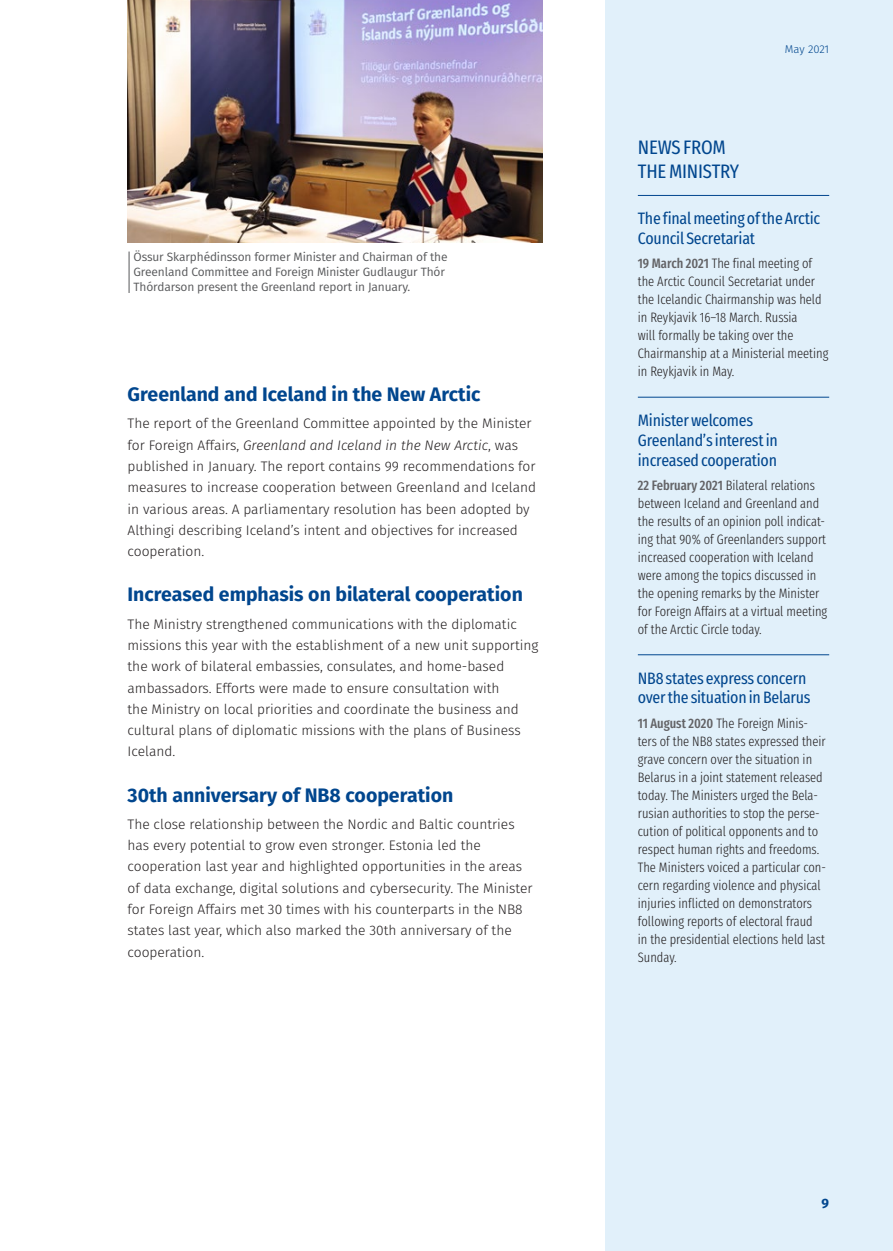
<style>
.page{position:relative;width:893px;height:1251px;background:#fff}
.page>*{position:absolute;margin:0;border:0;box-sizing:border-box;transform-origin:0 0}
.t1{font:700 19.5px "Fira GO";color:#01468e}
.t2{font:19.5px/23.4px "Fira Sans Condensed";letter-spacing:-.01em;color:#01468e}
.t3{font:16.5px/19.8px "Fira Sans Condensed";letter-spacing:-.015em;color:#01468e}
.t4{font:300 13.8px/21.3px "Fira GO";color:#231f20}
.t5{font:300 13.65px/18px "Fira Sans Compressed";color:#231f20}
.t6{font:700 13.5px "Fira GO";color:#01468e}
.t7{font:12px/15px "Fira GO";letter-spacing:-.01em;color:#57585a}
.t8{font:300 11.25px "Fira GO";letter-spacing:-.005em;color:#01468e}
.s1{font-style:italic}
.s2{font-weight:500;color:#636366}
</style>
<div class="page">
<div style="left:606px;top:0;width:287px;height:1250px;background:#e1f0fa"></div>
<hr style="left:638px;top:195px;width:191px;height:1px;background:#01468e">
<hr style="left:638px;top:397px;width:191px;height:1px;background:#01468e">
<hr style="left:638px;top:654px;width:191px;height:1px;background:#01468e">
<img style="left:128px;top:0;width:414px;height:242px">
<hr style="left:129px;top:251px;width:1px;height:42px;background:#57585a">
<p class="t7" style="left:134px;top:249px;width:315px">Össur Skarphédinsson former Minister and Chairman of the<br>Greenland Committee and Foreign Minister Gudlaugur Thór<br>Thórdarson present the Greenland report in January.</p>
<h1 class="t1" style="left:128px;top:383px;width:354px">Greenland and Iceland in the New Arctic</h1>
<p class="t4" style="left:128px;top:413px;width:410px">The report of the Greenland Committee appointed by the Minister for Foreign Affairs, <span class="s1">Greenland and Iceland in the New Arctic</span>, was published in January. The report contains 99 recommendations for measures to increase cooperation between Greenland and Iceland in various areas. A parliamentary resolution has been adopted by Althingi describing Iceland’s intent and objectives for increased cooperation.</p>
<h1 class="t1" style="left:128px;top:583px;width:397px">Increased emphasis on bilateral cooperation</h1>
<p class="t4" style="left:128px;top:613px;width:412px">The Ministry strengthened communications with the diplomatic missions this year with the establishment of a new unit supporting the work of bilateral embassies, consulates, and home-based ambassadors. Efforts were made to ensure consultation with<br>the Ministry on local priorities and coordinate the business and cultural plans of diplomatic missions with the plans of Business Iceland.</p>
<h1 class="t1" style="left:128px;top:783px;width:327px">30th anniversary of NB8 cooperation</h1>
<p class="t4" style="left:128px;top:813px;width:406px">The close relationship between the Nordic and Baltic countries has every potential to grow even stronger. Estonia led the cooperation last year and highlighted opportunities in the areas of data exchange, digital solutions and cybersecurity. The Minister for Foreign Affairs met 30 times with his counterparts in the NB8 states last year, which also marked the 30th anniversary of the cooperation.</p>
<p class="t8" style="left:785px;top:43px;width:46px">May 2021</p>
<h1 class="t2" style="left:638px;top:133px;width:103px">NEWS FROM<br>THE MINISTRY</h1>
<p class="t3" style="left:638px;top:207px;width:184px">The final meeting of the Arctic<br>Council Secretariat</p>
<p class="t5" style="left:638px;top:254px;width:192px"><span class="s2">19 March 2021</span> The final meeting of the Arctic Council Secretariat under the Icelandic Chairmanship was held in Reykjavik 16–18 March. Russia<br>will formally be taking over the Chairmanship at a Ministerial meeting in Reykjavik in May.</p>
<p class="t3" style="left:638px;top:408px;width:142px">Minister welcomes<br>Greenland’s interest in increased cooperation</p>
<p class="t5" style="left:638px;top:476px;width:191px"><span class="s2">22 February 2021</span> Bilateral relations between Iceland and Greenland and the results of an opinion poll indicat&shy;ing that 90% of Greenlanders support increased cooperation with Iceland were among the topics discussed in the opening remarks by the Minister for Foreign Affairs at a virtual meeting of the Arctic Circle today.</p>
<p class="t3" style="left:638px;top:666px;width:174px">NB8 states express concern over the situation in Belarus</p>
<p class="t5" style="left:638px;top:713px;width:190px"><span class="s2">11 August 2020</span> The Foreign Minis&shy;ters of the NB8 states expressed their grave concern over the situation in Belarus in a joint statement released today. The Ministers urged the Bela&shy;rusian authorities to stop the perse&shy;cution of political opponents and to respect human rights and freedoms.<br>The Ministers voiced a particular con&shy;cern regarding violence and physical injuries inflicted on demonstrators following reports of electoral fraud<br>in the presidential elections held last Sunday.</p>
<p class="t6" style="left:822px;top:1195px;width:9px">9</p>
</div>
